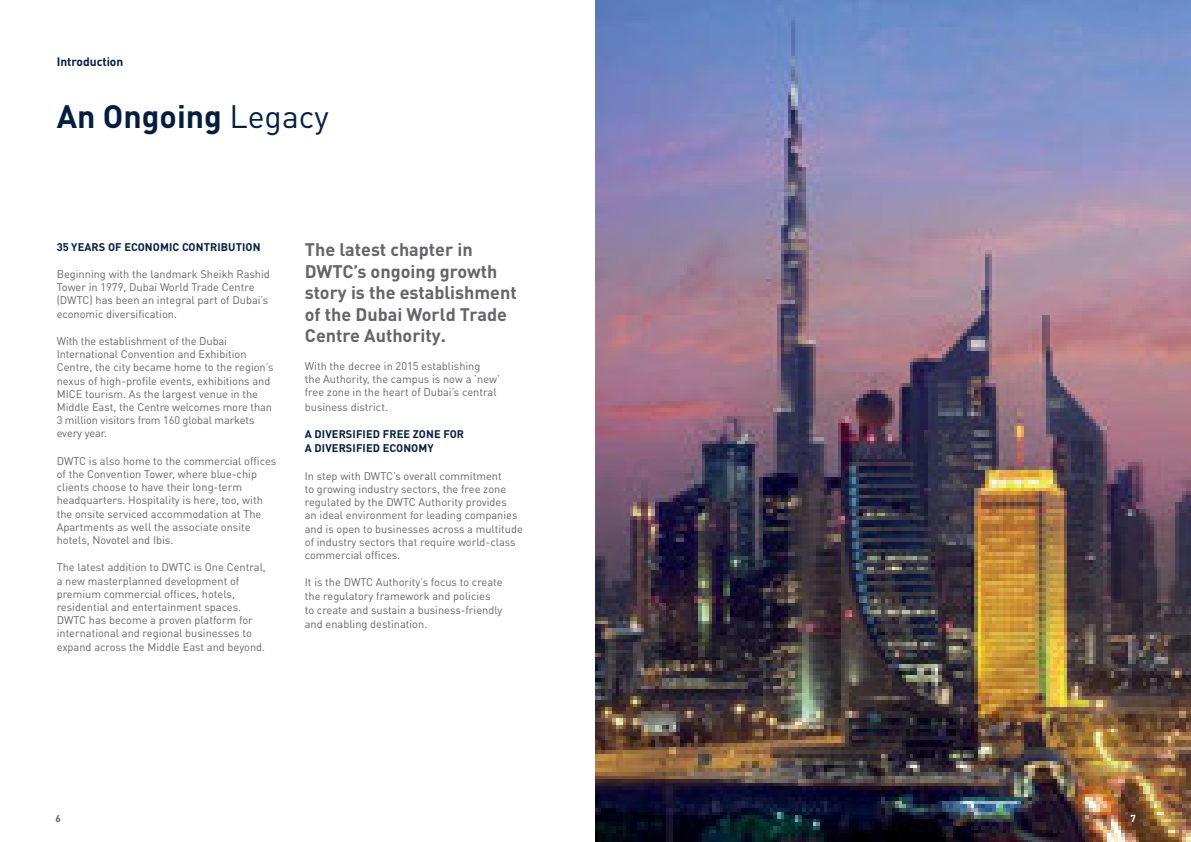
<style>
.page{position:relative;width:1191px;height:842px;background:#fff}
.page>*{position:absolute;margin:0;border:0;box-sizing:border-box;transform-origin:0 0}
.t1{font:700 32px "DIN Pro";color:#041e41}
.t2{font:700 18px/21.6px "DIN Pro";color:#646569}
.t3{font:700 12px "DIN Pro";color:#041e41}
.t4{font:11px/13.2px "DIN Pro";color:#646569}
.t5{font:700 11px/14.4px "DIN Pro";letter-spacing:.01em;color:#041e41}
.t6{font:700 10px "DIN Pro";color:#646569}
.t7{font:700 10px "DIN Pro";color:#fff}
.s1{font-weight:400}
</style>
<div class="page">
<img style="left:595px;top:0;width:596px;height:842px">
<p class="t3" style="left:57px;top:53px;width:68px">Introduction</p>
<h1 class="t1" style="left:57px;top:94px;width:274px">An Ongoing <span class="s1">Legacy</span></h1>
<p class="t5" style="left:57px;top:239px;width:205px">35 YEARS OF ECONOMIC CONTRIBUTION</p>
<p class="t4" style="left:57px;top:267px;width:215px">Beginning with the landmark Sheikh Rashid Tower in 1979, Dubai World Trade Centre (DWTC) has been an integral part of Dubai’s economic diversification.</p>
<p class="t4" style="left:57px;top:334px;width:218px">With the establishment of the Dubai International Convention and Exhibition Centre, the city became home to the region’s nexus of high-profile events, exhibitions and MICE tourism. As the largest venue in the Middle East, the Centre welcomes more than 3 million visitors from 160 global markets every year.</p>
<p class="t4" style="left:57px;top:454px;width:221px">DWTC is also home to the commercial offices of the Convention Tower, where blue-chip clients choose to have their long-term headquarters. Hospitality is here, too, with the onsite serviced accommodation at The Apartments as well the associate onsite hotels, Novotel and Ibis.</p>
<p class="t4" style="left:57px;top:560px;width:211px">The latest addition to DWTC is One Central, a new masterplanned development of premium commercial offices, hotels, residential and entertainment spaces.<br>DWTC has become a proven platform for international and regional businesses to expand across the Middle East and beyond.</p>
<h2 class="t2" style="left:305px;top:238px;width:213px">The latest chapter in<br>DWTC’s ongoing growth story is the establishment of the Dubai World Trade<br>Centre Authority.</h2>
<p class="t4" style="left:305px;top:359px;width:197px">With the decree in 2015 establishing<br>the Authority, the campus is now a ’new’ free zone in the heart of Dubai’s central</p>
<p class="t4" style="left:305px;top:400px;width:85px">business district.</p>
<p class="t5" style="left:305px;top:426px;width:161px">A DIVERSIFIED FREE ZONE FOR<br>A DIVERSIFIED ECONOMY</p>
<p class="t4" style="left:305px;top:469px;width:220px">In step with DWTC’s overall commitment<br>to growing industry sectors, the free zone regulated by the DWTC Authority provides<br>an ideal environment for leading companies and is open to businesses across a multitude of industry sectors that require world-class commercial offices.</p>
<p class="t4" style="left:305px;top:575px;width:199px">It is the DWTC Authority’s focus to create the regulatory framework and policies</p>
<p class="t4" style="left:305px;top:602px;width:199px;line-height:14.4px">to create and sustain a business-friendly and enabling destination.</p>
<p class="t6" style="left:55px;top:811px;width:7px">6</p>
<p class="t7" style="left:1130px;top:811px;width:7px">7</p>
</div>
